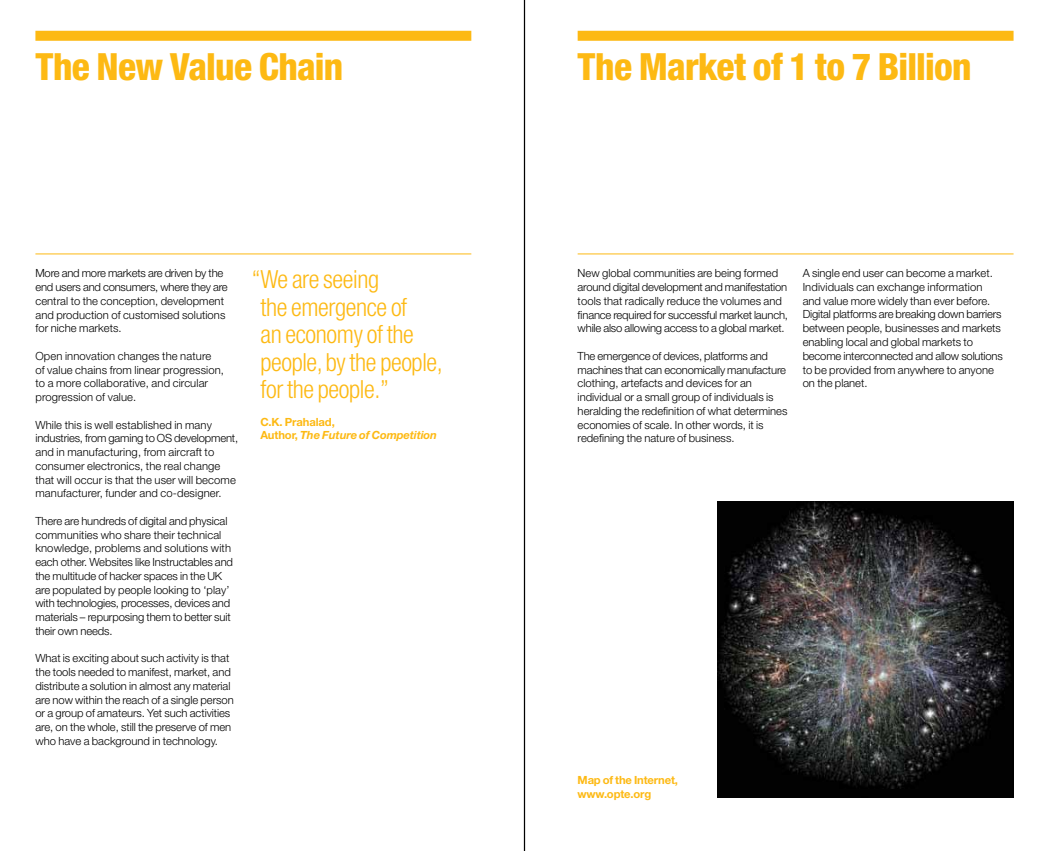
<style>
.page{position:relative;width:1049px;height:851px;background:#fff}
.page>*{position:absolute;margin:0;border:0;box-sizing:border-box;transform-origin:0 0}
.t1{font:800 condensed 37.5px "Helvetica Neue LT";letter-spacing:-.02em;color:#fdb913}
.t2{font:300 condensed 25px/27.5px "Helvetica Neue LT";letter-spacing:-.015em;color:#fdb913}
.t3{font:300 11.25px/13.8px "Helvetica Neue LT";color:#000}
.t4{font:italic 700 11.25px/13.8px "Helvetica Neue LT";letter-spacing:-.01em;color:#fdb913}
.t5{font:700 11.25px/13.8px "Helvetica Neue LT";letter-spacing:-.015em;color:#fdb913}
.s1{font-style:normal}
</style>
<div class="page">
<div style="left:578px;top:31px;width:435px;height:10px;background:#fdb913"></div>
<div style="left:35px;top:31px;width:436px;height:10px;background:#fdb913"></div>
<hr style="left:35px;top:253px;width:436px;height:1px;background:#fdb913">
<hr style="left:578px;top:253px;width:435px;height:1px;background:#fdb913">
<img style="left:717px;top:501px;width:296px;height:296px">
<hr style="left:524px;top:0;width:1px;height:850px;background:#000">
<h1 class="t1" style="left:35px;top:43px;width:309px">The New Value Chain</h1>
<p class="t3" style="left:35px;top:266px;width:194px">More and more markets are driven by the end users and consumers, where they are central to the conception, development and production of customised solutions for niche markets.</p>
<p class="t3" style="left:35px;top:348px;width:190px">Open innovation changes the nature<br>of value chains from linear progression, to a more collaborative, and circular progression of value.</p>
<p class="t3" style="left:35px;top:417px;width:204px">While this is well established in many industries, from gaming to OS development, and in manufacturing, from aircraft to consumer electronics, the real change that will occur is that the user will become manufacturer, funder and co-designer.</p>
<p class="t3" style="left:35px;top:513px;width:199px">There are hundreds of digital and physical communities who share their technical knowledge, problems and solutions with each other. Websites like Instructables and the multitude of hacker spaces in the UK are populated by people looking to ‘play’ with technologies, processes, devices and materials – repurposing them to better suit their own needs.</p>
<p class="t3" style="left:35px;top:651px;width:200px">What is exciting about such activity is that the tools needed to manifest, market, and distribute a solution in almost any material are now within the reach of a single person or a group of amateurs. Yet such activities are, on the whole, still the preserve of men who have a background in technology.</p>
<h2 class="t2" style="left:260px;top:265px;width:184px;text-indent:-8px">“We are seeing<br>the emergence of<br>an economy of the people, by the people, for the people.”</h2>
<p class="t4" style="left:260px;top:414px;width:178px"><span class="s1">C.K. Prahalad,<br>Author,</span> The Future of Competition</p>
<h1 class="t1" style="left:578px;top:43px;width:395px">The Market of 1 to 7 Billion</h1>
<p class="t3" style="left:578px;top:266px;width:212px">New global communities are being formed around digital development and manifestation tools that radically reduce the volumes and finance required for successful market launch, while also allowing access to a global market.</p>
<p class="t3" style="left:578px;top:348px;width:211px">The emergence of devices, platforms and machines that can economically manufacture clothing, artefacts and devices for an individual or a small group of individuals is heralding the redefinition of what determines economies of scale. In other words, it is redefining the nature of business.</p>
<p class="t3" style="left:803px;top:266px;width:202px">A single end user can become a market.<br>Individuals can exchange information and value more widely than ever before.<br>Digital platforms are breaking down barriers between people, businesses and markets enabling local and global markets to become interconnected and allow solutions to be provided from anywhere to anyone on the planet.</p>
<p class="t5" style="left:578px;top:772px;width:102px">Map of the Internet, www.opte.org</p>
</div>
